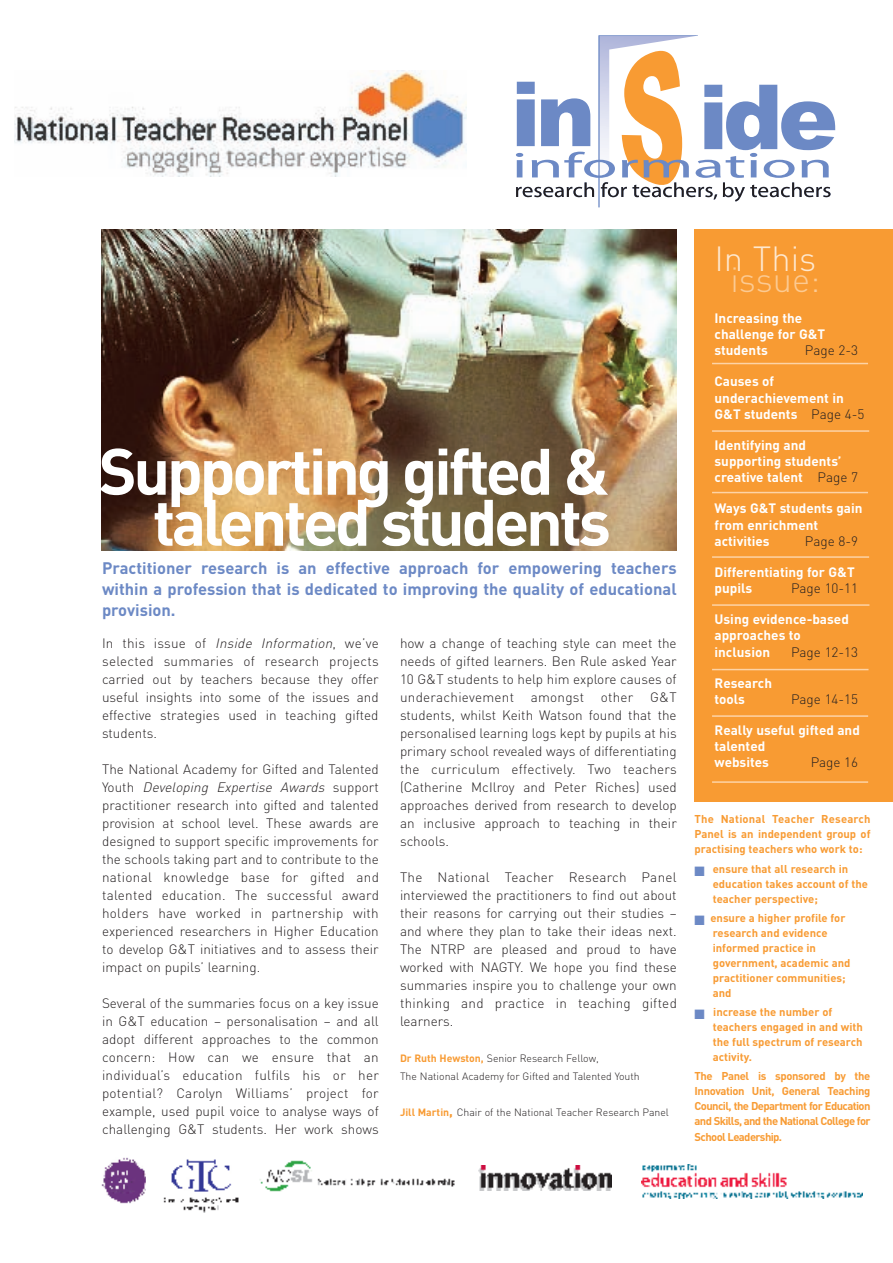
<style>
.page{position:relative;width:893px;height:1263px;background:#fff}
.page>*{position:absolute;margin:0;border:0;box-sizing:border-box;transform-origin:0 0}
.t1{font:700 64.5px/51px "DIN";letter-spacing:-.055em;color:#fff;text-align:right}
.t2{font:300 34.5px "DIN";color:#fcca92}
.t3{font:300 34.5px "DIN";color:#fee8cf}
.t4{font:700 16.5px/21px "DIN";color:#6c89c5;text-align:justify}
.t5{font:300 13.5px/18px "DIN";color:#231f20;text-align:justify}
.t6{font:700 13.5px/16.2px "DIN";color:#fff}
.t7{font:700 11.25px/15px "DIN";color:#f89b33}
.t8{font:300 10.5px/18px "DIN";color:#231f20}
.s1{font-style:italic}
.s2{font-weight:700;color:#f89b33}
.s3{font-weight:700;font-size:13.5px;color:#f89b33}
.s4{color:#f89b33}
.s5{font-weight:300;color:#231f20}
.s6{color:#6c89c5}
</style>
<div class="page">
<svg style="left:516px;top:35px;width:319px;height:173px"></svg>
<img style="left:14px;top:71px;width:453px;height:105px">
<img style="left:102px;top:230px;width:575px;height:320px">
<img style="left:479px;top:1166px;width:132px;height:24px">
<img style="left:163px;top:1159px;width:76px;height:54px">
<img style="left:259px;top:1160px;width:196px;height:32px">
<img style="left:641px;top:1164px;width:222px;height:34px">
<div style="left:694px;top:230px;width:199px;height:572px;background:#f89b33"></div>
<hr style="left:712px;top:363px;width:156px;height:1px;background:#fdd3a6">
<hr style="left:712px;top:430px;width:157px;height:2px;background:#fdd3a6">
<hr style="left:712px;top:492px;width:156px;height:1px;background:#fdd3a6">
<hr style="left:712px;top:556px;width:157px;height:2px;background:#fdd3a6">
<hr style="left:712px;top:604px;width:157px;height:2px;background:#fdd3a6">
<hr style="left:712px;top:669px;width:156px;height:1px;background:#fdd3a6">
<hr style="left:712px;top:715px;width:156px;height:2px;background:#fdd3a6">
<hr style="left:712px;top:781px;width:156px;height:2px;background:#fdd3a6">
<img style="left:101px;top:1157px;width:45px;height:47px">
<h1 class="t1" style="left:99px;top:452px;width:514px">Supporting gifted &amp; talented students</h1>
<p class="t4" style="left:102px;top:559px;width:576px">Practitioner research is an effective approach for empowering teachers within a profession that is dedicated to improving the quality of educational provision.</p>
<p class="t5" style="left:102px;top:636px;width:278px">I n t h i s i ss u e o f <span class="s1">Inside Information</span>, we ’ ve selected summaries of research projects carried out by teachers because they offer useful insights into some of the issues and effective strategies used in teaching gifted students.</p>
<p class="t5" style="left:102px;top:762px;width:278px">The National Academy for Gifted and Talented Yo u t h <span class="s1">Developing Expertise Awards</span> s u p p o rt practitioner research into gifted and talented provision at school level. These awards are designed to support specific improvements for the schools taking part and to contribute to the national knowledge base for gifted and talented education. The successful award holders have worked in partnership with experienced researchers in Higher Education to develop G&amp;T initiatives and to assess their impact on pupils’ learning.</p>
<p class="t5" style="left:102px;top:996px;width:278px">Several of the summaries focus on a key issue in G&amp;T education – personalisation – and all adopt different approaches to the common concern: How can we ensure that an individual’s education fulfils his or her potential? Carolyn Williams’ project for example, used pupil voice to analyse ways of challenging G&amp;T students. Her work shows</p>
<p class="t5" style="left:400px;top:636px;width:278px">how a change of teaching style can meet the needs of gifted learners. Ben Rule asked Year 10 G&amp;T students to help him explore causes of underachievement amongst other G&amp;T students, whilst Keith Watson found that the personalised learning logs kept by pupils at his primary school revealed ways of differentiating the curriculum effectively. Two teachers (Catherine McIlroy and Peter Riches) used approaches derived from research to develop an inclusive approach to teaching in their schools.</p>
<p class="t5" style="left:400px;top:870px;width:278px">The National Teacher Research Panel interviewed the practitioners to find out about their reasons for carrying out their studies – and where they plan to take their ideas next.<br>The NTRP are pleased and proud to have worked with NAGTY. We hope you find these summaries inspire you to challenge your own thinking and practice in teaching gifted learners.</p>
<p class="t8" style="left:400px;top:1050px;width:241px"><span class="s2">Dr Ruth Hewston,</span> Senior Research Fellow,<br>The National Academy for Gifted and Talented Youth</p>
<p class="t8" style="left:400px;top:1104px;width:270px"><span class="s2">Jill Martin</span><span class="s3">,</span> Chair of the National Teacher Research Panel</p>
<h2 class="t3" style="left:714px;top:247px;width:103px">In This</h2>
<h2 class="t2" style="left:714px;top:268px;width:107px"><span class="s4">x</span>issue:</h2>
<p class="t6" style="left:714px;top:311px;width:112px">Increasing the challenge for G&amp;T students</p>
<p class="t5" style="left:805px;top:343px;width:55px">Page 2-3</p>
<p class="t6" style="left:714px;top:375px;width:151px">Causes of underachievement in<br>G&amp;T students <span class="s5">Page 4-5</span></p>
<p class="t6" style="left:714px;top:438px;width:145px">Identifying and supporting students’ creative talent <span class="s5">Page 7</span></p>
<p class="t6" style="left:714px;top:502px;width:150px">Ways G&amp;T students gain from enrichment activities</p>
<p class="t5" style="left:805px;top:534px;width:55px">Page 8-9</p>
<p class="t6" style="left:714px;top:565px;width:142px">Differentiating for G&amp;T pupils</p>
<p class="t5" style="left:791px;top:581px;width:69px">Page 10-11</p>
<p class="t6" style="left:714px;top:613px;width:136px">Using evidence-based approaches to inclusion</p>
<p class="t5" style="left:791px;top:644px;width:69px">Page 12-13</p>
<p class="t6" style="left:714px;top:676px;width:59px">Research tools</p>
<p class="t5" style="left:791px;top:692px;width:69px">Page 14-15</p>
<p class="t6" style="left:714px;top:723px;width:147px">Really useful gifted and talented<br>websites</p>
<p class="t5" style="left:811px;top:755px;width:49px">Page 16</p>
<p class="t7" style="left:694px;top:813px;width:178px;text-align:justify">The National Teacher Research Panel is an independent group of practising teachers who work to:</p>
<p class="t7" style="left:713px;top:862px;width:157px;text-indent:-18px"><span class="s6">■</span> ensure that all research in education takes account of the teacher perspective;</p>
<p class="t7" style="left:713px;top:911px;width:139px;text-indent:-18px"><span class="s6">■</span> ensure a higher profile for research and evidence informed practice in government, academic and practitioner communities; and</p>
<p class="t7" style="left:713px;top:1006px;width:152px;text-indent:-18px"><span class="s6">■</span> increase the number of teachers engaged in and with the full spectrum of research activity.</p>
<p class="t7" style="left:694px;top:1070px;width:178px;text-align:justify">The Panel is sponsored by the Innovation Unit, General Teaching Council, the Department for Education and Skills, and the National College for School Leadership.</p>
</div>
